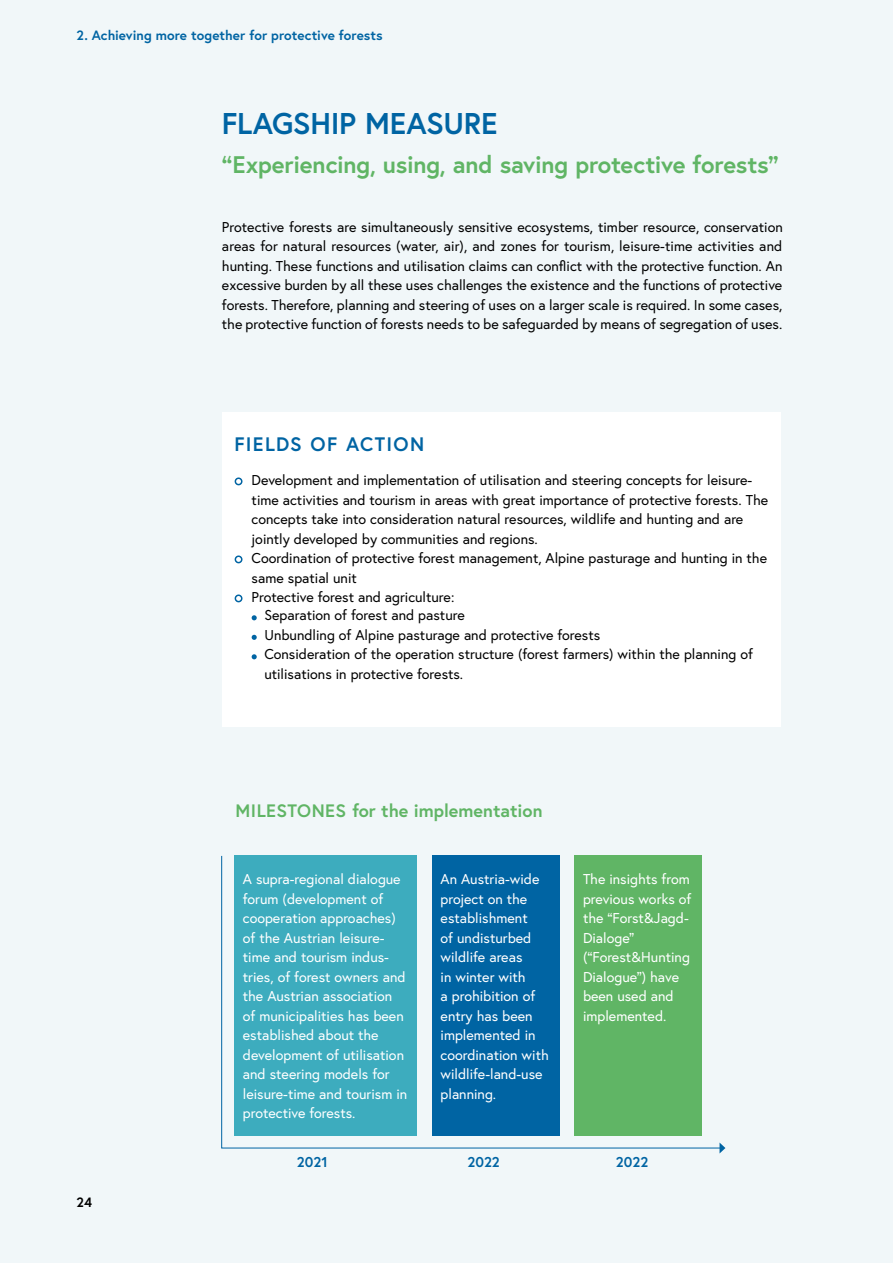
<style>
.page{position:relative;width:893px;height:1263px;background:#f1f7f9}
.page>*{position:absolute;margin:0;border:0;box-sizing:border-box;transform-origin:0 0}
.t1{font:700 30px "Europa Austria";letter-spacing:-.01em;color:#0064a3}
.t2{font:700 24px "Europa Austria";letter-spacing:-.01em;color:#60b565}
.t3{font:700 19.5px "Europa Austria";letter-spacing:.065em;color:#0064a3}
.t4{font:700 18px "Europa Austria";color:#60b565}
.t5{font:14.25px/19.5px "Europa Austria";color:#000}
.t6{font:14.25px/19.5px "Europa Austria";color:#fff}
.t7{font:700 14.25px "Europa Austria";color:#0064a3}
.t8{font:700 13.5px "Europa Austria";color:#0064a3}
.t9{font:700 13.5px "Europa Austria";color:#000}
</style>
<div class="page">
<div style="left:222px;top:412px;width:559px;height:315px;background:#fff"></div>
<div style="left:235px;top:477px;width:7px;height:8px;border:2px solid #0064a3;border-radius:50%"></div>
<div style="left:235px;top:555px;width:7px;height:8px;border:2px solid #0064a3;border-radius:50%"></div>
<div style="left:235px;top:594px;width:7px;height:8px;border:2px solid #0064a3;border-radius:50%"></div>
<svg style="left:252px;top:615px;width:5px;height:5px"></svg>
<svg style="left:252px;top:635px;width:5px;height:5px"></svg>
<svg style="left:252px;top:654px;width:5px;height:5px"></svg>
<svg style="left:221px;top:855px;width:498px;height:294px;background:#50a6a9"></svg>
<svg style="left:719px;top:1142px;width:6px;height:11px"></svg>
<p class="t8" style="left:77px;top:26px;width:308px">2. Achieving more together for protective forests</p>
<h1 class="t1" style="left:222px;top:103px;width:277px">FLAGSHIP MEASURE</h1>
<h2 class="t2" style="left:222px;top:149px;width:558px">“Experiencing, using, and saving protective forests”</h2>
<p class="t5" style="left:222px;top:217px;width:562px;text-align:justify">Protective forests are simultaneously sensitive ecosystems, timber resource, conservation areas for natural resources (water, air), and zones for tourism, leisure-time activities and hunting. These functions and utilisation claims can conflict with the protective function. An excessive burden by all these uses challenges the existence and the functions of protective forests. Therefore, planning and steering of uses on a larger scale is required. In some cases, the protective function of forests needs to be safeguarded by means of segregation of uses.</p>
<h3 class="t3" style="left:235px;top:431px;width:191px">FIELDS OF ACTION</h3>
<p class="t5" style="left:252px;top:470px;width:518px">Development and implementation of utilisation and steering concepts for leisure&shy;time activities and tourism in areas with great importance of protective forests. The concepts take into consideration natural resources, wildlife and hunting and are jointly developed by communities and regions.<br>Coordination of protective forest management, Alpine pasturage and hunting in the same spatial unit<br>Protective forest and agriculture:</p>
<p class="t5" style="left:264px;top:605px;width:490px">Separation of forest and pasture<br>Unbundling of Alpine pasturage and protective forests<br>Consideration of the operation structure (forest farmers) within the planning of utilisations in protective forests.</p>
<p class="t4" style="left:236px;top:798px;width:309px">MILESTONES for the implementation</p>
<p class="t9" style="left:77px;top:1193px;width:17px">24</p>
<p class="t6" style="left:243px;top:869px;width:166px">A supra-regional dialogue forum (development of cooperation approaches) of the Austrian leisure&shy;time and tourism indus&shy;tries, of forest owners and the Austrian association of municipalities has been established about the development of utilisation and steering models for leisure-time and tourism in protective forests.</p>
<p class="t6" style="left:441px;top:869px;width:110px">An Austria-wide project on the establishment<br>of undisturbed wildlife areas<br>in winter with<br>a prohibition of entry has been implemented in coordination with wildlife-land-use planning.</p>
<p class="t6" style="left:583px;top:869px;width:110px">The insights from previous works of the “Forst&amp;Jagd-<br>Dialoge” (“Forest&amp;Hunting<br>Dialogue”) have been used and implemented.</p>
<p class="t7" style="left:297px;top:1152px;width:32px">2021</p>
<p class="t7" style="left:467px;top:1152px;width:34px">2022</p>
<p class="t7" style="left:616px;top:1152px;width:34px">2022</p>
</div>
